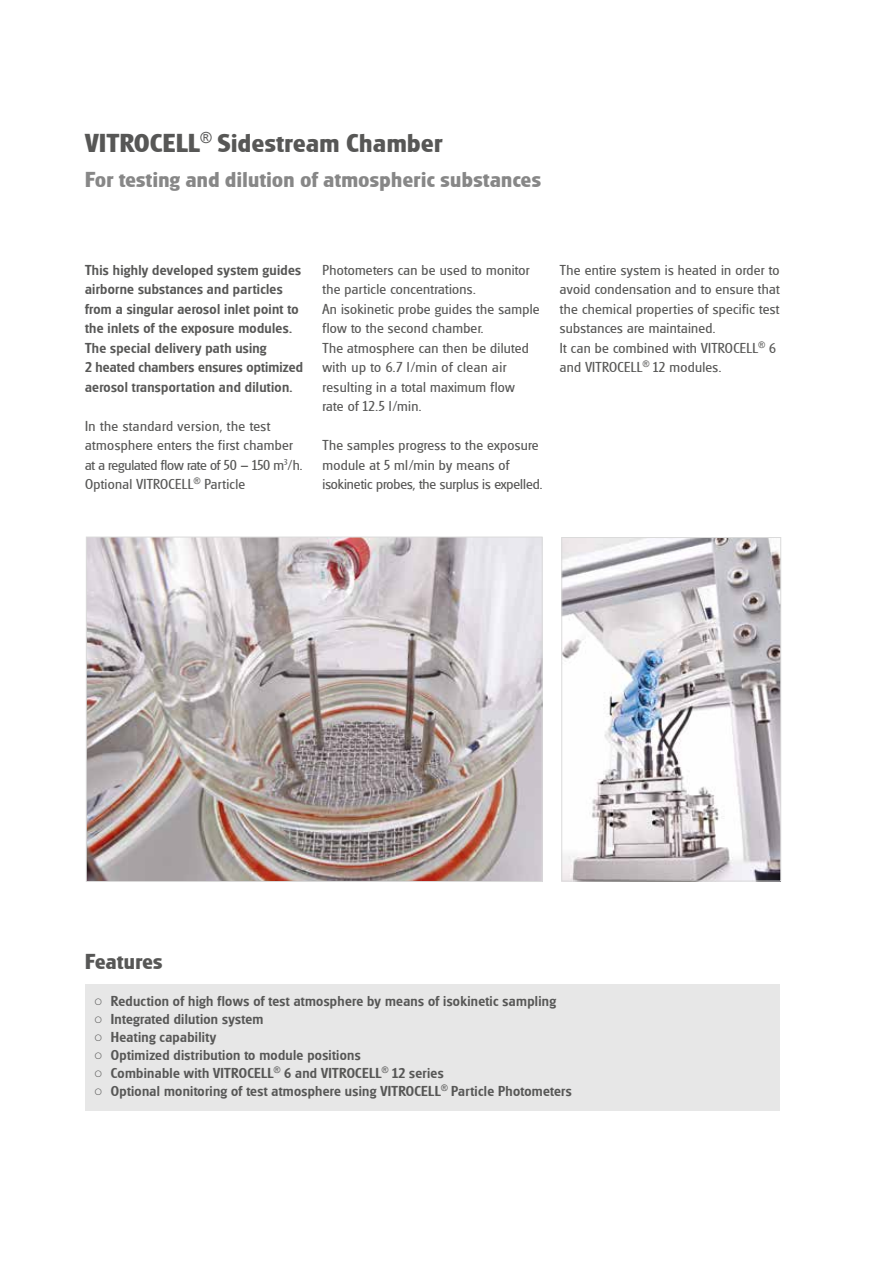
<style>
.page{position:relative;width:893px;height:1263px;background:#fff}
.page>*{position:absolute;margin:0;border:0;box-sizing:border-box;transform-origin:0 0}
.t1{font:700 27px "Glasgow RR";letter-spacing:.02em;color:#575756}
.t2{font:700 22.5px "Glasgow RR";letter-spacing:.02em;color:#878787}
.t3{font:700 22.5px "Glasgow RR";letter-spacing:.02em;color:#575756}
.t4{font:15px/19.5px "Glasgow RR";letter-spacing:.02em;color:#575756}
.t5{font:500 15px/19.5px "Glasgow RR";letter-spacing:.02em;color:#575756}
.s1{font-family:"Times New Roman";font-weight:400}
</style>
<div class="page">
<div style="left:85px;top:984px;width:695px;height:127px;background:#e7e7e7"></div>
<img style="left:88px;top:539px;width:453px;height:341px">
<div style="left:86px;top:537px;width:457px;height:345px;border:1px solid #dadada"></div>
<img style="left:563px;top:539px;width:216px;height:340px">
<div style="left:561px;top:537px;width:220px;height:344px;border:1px solid #dadada"></div>
<p class="t1" style="left:85px;top:128px;width:359px">VITROCELL<sup>®</sup> Sidestream Chamber</p>
<p class="t2" style="left:85px;top:167px;width:457px">For testing and dilution of atmospheric substances</p>
<p class="t5" style="left:85px;top:261px;width:219px">This highly developed system guides airborne substances and particles from a singular aerosol inlet point to the inlets of the exposure modules.<br>The special delivery path using<br>2 heated chambers ensures optimized aerosol transportation and dilution.</p>
<p class="t4" style="left:85px;top:417px;width:219px">In the standard version, the test atmosphere enters the first chamber at a regulated flow rate of 50 – 150 m<sup>3</sup>/h.<br>Optional VITROCELL<sup>®</sup> Particle</p>
<p class="t4" style="left:322px;top:260px;width:219px">Photometers can be used to monitor the particle concentrations.<br>An isokinetic probe guides the sample flow to the second chamber.<br>The atmosphere can then be diluted with up to 6.7 l/min of clean air resulting in a total maximum flow rate of 12.5 l/min.</p>
<p class="t4" style="left:322px;top:436px;width:221px">The samples progress to the exposure module at 5 ml/min by means of isokinetic probes, the surplus is expelled.</p>
<p class="t4" style="left:560px;top:260px;width:221px">The entire system is heated in order to avoid condensation and to ensure that the chemical properties of specific test substances are maintained.<br>It can be combined with VITROCELL<sup>®</sup> 6 and VITROCELL<sup>®</sup> 12 modules.</p>
<p class="t3" style="left:85px;top:949px;width:79px">Features</p>
<p class="t5" style="left:94px;top:992px;width:464px"><span class="s1">○</span> Reduction of high flows of test atmosphere by means of isokinetic sampling</p>
<p class="t5" style="left:94px;top:1010px;width:171px"><span class="s1">○</span> Integrated dilution system</p>
<p class="t5" style="left:94px;top:1028px;width:124px"><span class="s1">○</span> Heating capability</p>
<p class="t5" style="left:94px;top:1046px;width:268px"><span class="s1">○</span> Optimized distribution to module positions</p>
<p class="t5" style="left:94px;top:1064px;width:351px"><span class="s1">○</span> Combinable with VITROCELL<sup>®</sup> 6 and VITROCELL<sup>®</sup> 12 series</p>
<p class="t5" style="left:94px;top:1082px;width:479px"><span class="s1">○</span> Optional monitoring of test atmosphere using VITROCELL<sup>®</sup> Particle Photometers</p>
</div>
